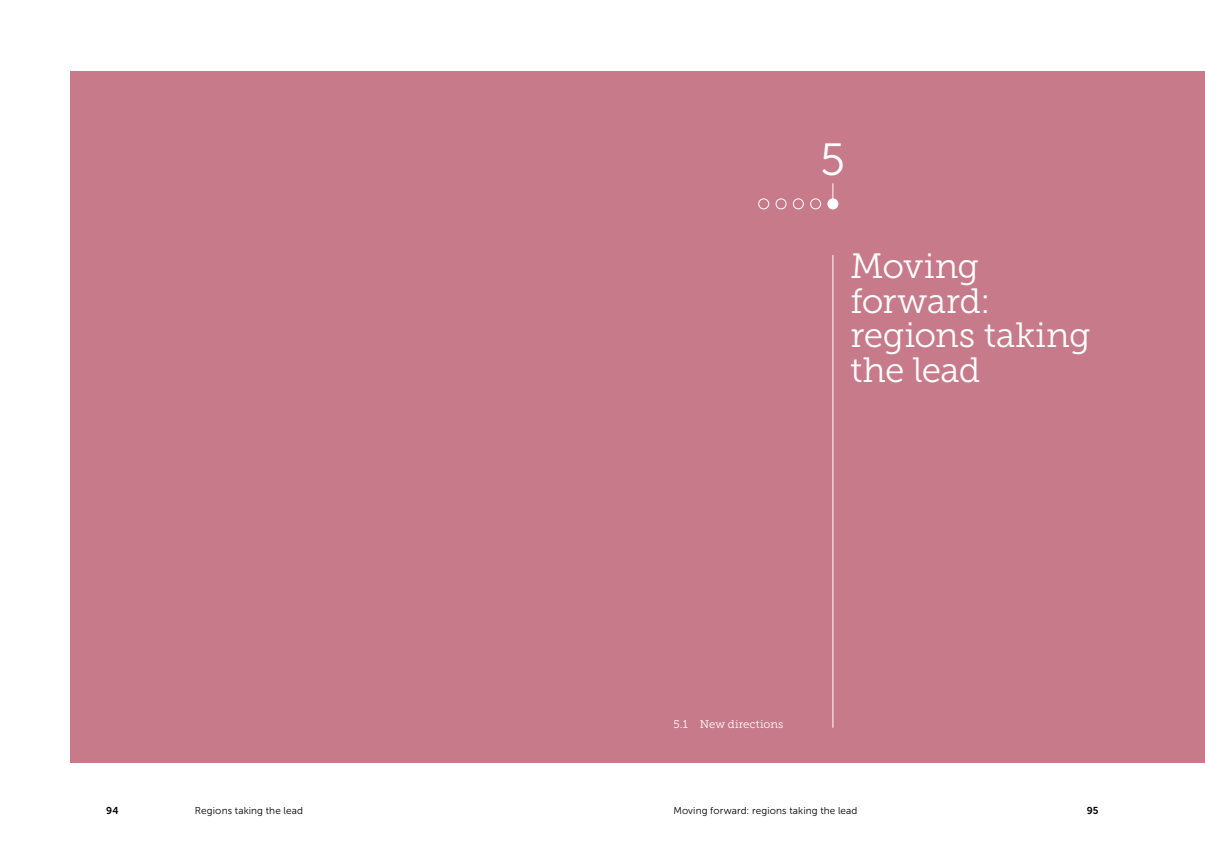
<style>
.page{position:relative;width:1205px;height:851px;background:#fff}
.page>*{position:absolute;margin:0;border:0;box-sizing:border-box;transform-origin:0 0}
.t1{font:45px "Museo Sans 300";color:#fff}
.t2{font:35px/34.5px "Museo Slab 300";letter-spacing:-.015em;color:#fff}
.t3{font:11.25px "Museo Slab 300";letter-spacing:.01em;color:#fff}
.t4{font:10px "Museo Sans 300";letter-spacing:.01em;color:#000}
.t5{font:10px "Museo Sans 700";color:#000}
</style>
<div class="page">
<div style="left:71px;top:71px;width:1134px;height:691px;background:#c77a8a"></div>
<svg style="left:832px;top:183px;width:1px;height:15px"></svg>
<div style="left:828px;top:199px;width:10px;height:10px;background:#fff;border-radius:50%"></div>
<div style="left:827px;top:198px;width:11px;height:11px;border:1px solid #fff;border-radius:50%"></div>
<div style="left:810px;top:198px;width:11px;height:11px;border:1px solid #fff;border-radius:50%"></div>
<div style="left:793px;top:198px;width:10px;height:11px;border:1px solid #fff;border-radius:50%"></div>
<div style="left:776px;top:198px;width:10px;height:11px;border:1px solid #fff;border-radius:50%"></div>
<div style="left:758px;top:198px;width:11px;height:11px;border:1px solid #fff;border-radius:50%"></div>
<hr style="left:832px;top:255px;width:1px;height:472px;background:#fff">
<h1 class="t1" style="left:820px;top:135px;width:27px">5</h1>
<h2 class="t2" style="left:850px;top:249px;width:241px">Moving forward: regions taking the lead</h2>
<p class="t3" style="left:673px;top:717px;width:112px">5.1 New directions</p>
<p class="t5" style="left:106px;top:805px;width:14px">94</p>
<p class="t4" style="left:195px;top:805px;width:110px">Regions taking the lead</p>
<p class="t4" style="left:673px;top:805px;width:186px">Moving forward: regions taking the lead</p>
<p class="t5" style="left:1087px;top:805px;width:13px">95</p>
</div>
